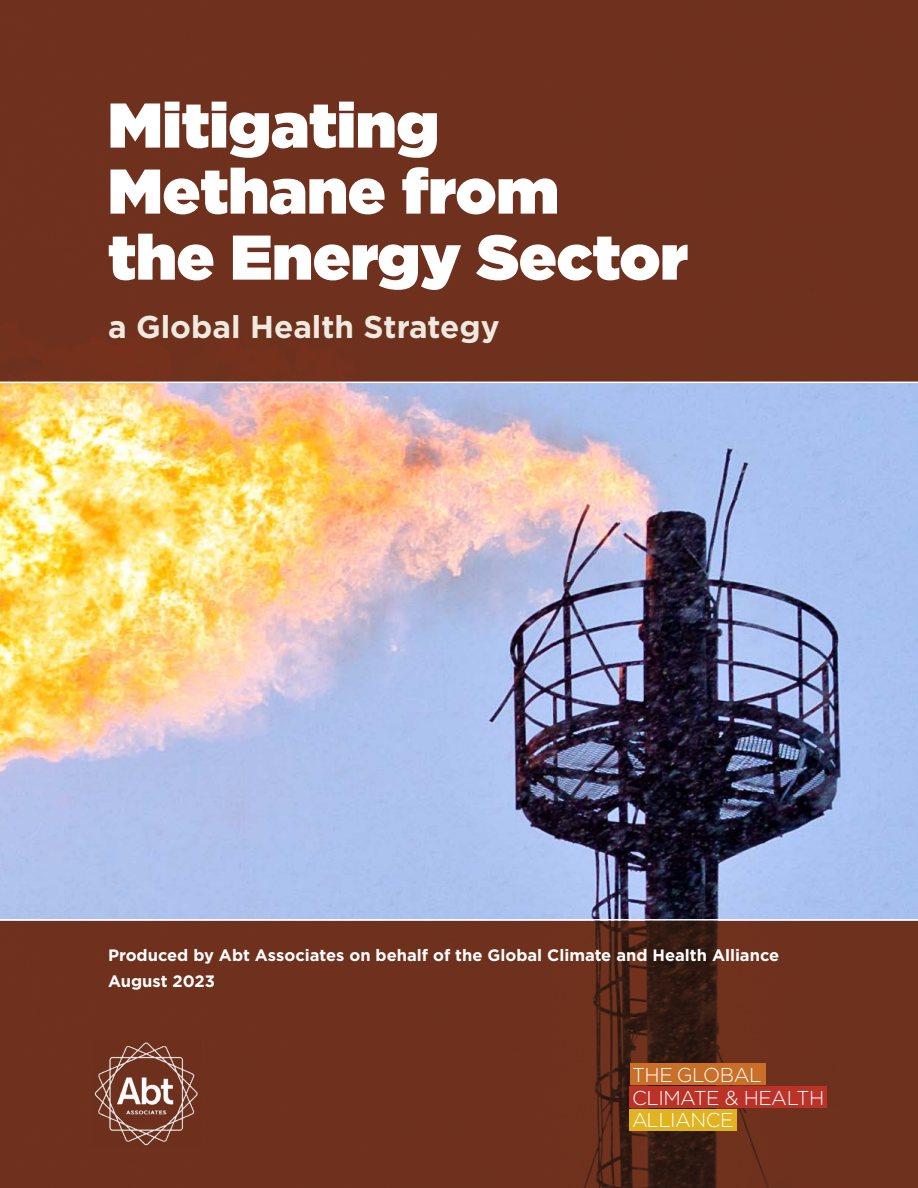
<style>
.page{position:relative;width:918px;height:1188px;background:#6e311d}
.page>*{position:absolute;margin:0;border:0;box-sizing:border-box;transform-origin:0 0}
.t1{font:900 63px/66px "Gotham";color:#fff}
.t2{font:700 31.5px "Gotham";color:#efe9df}
.t3{font:300 20.1px/22.6px "Gotham";letter-spacing:-.025em;color:#fff}
.t4{font:700 16.5px/26.5px "Gotham";color:#fff}
</style>
<div class="page">
<img style="left:0;top:383px;width:918px;height:536px">
<img style="left:93px;top:1039px;width:108px;height:108px">
<div style="left:630px;top:1064px;width:136px;height:21px;background:#ca6f28"></div>
<div style="left:630px;top:1086px;width:197px;height:22px;background:#bb3328"></div>
<div style="left:630px;top:1109px;width:107px;height:22px;background:#e0b321"></div>
<hr style="left:0;top:382px;width:918px;height:1px;background:#fff">
<hr style="left:0;top:919px;width:918px;height:2px;background:#fff">
<h1 class="t1" style="left:108px;top:91px;width:581px">Mitigating<br>Methane from<br>the Energy Sector</h1>
<h2 class="t2" style="left:108px;top:306px;width:393px">a Global Health Strategy</h2>
<p class="t4" style="left:108px;top:942px;width:673px">Produced by Abt Associates on behalf of the Global Climate and Health Alliance<br>August 2023</p>
<p class="t3" style="left:632px;top:1063px;width:194px">THE GLOBAL<br>CLIMATE &amp; HEALTH<br>ALLIANCE</p>
</div>
